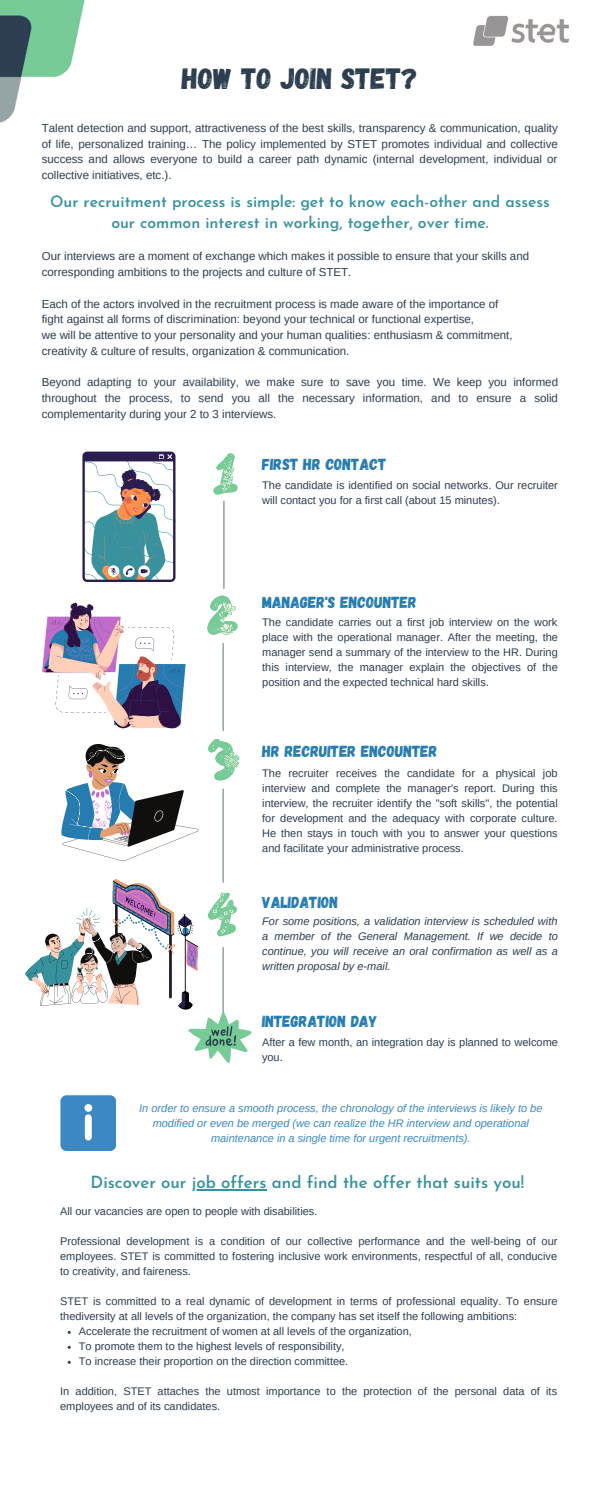
<style>
.page{position:relative;width:600px;height:1500px;background:#fff}
.page>*{position:absolute;margin:0;border:0;box-sizing:border-box;transform-origin:0 0}
.t1{font:29.3px "Gagalin";color:#2c3e50}
.t2{font:600 16.7px "Josefin Sans";color:#38929e}
.t3{font:16px "Gagalin";color:#267cb0}
.t4{font:600 15.7px/21.8px "Josefin Sans";color:#38929e;text-align:center}
.t5{font:11.5px/15.8px "Arimo";color:#2c3e50;text-align:justify}
.t6{font:11px/15px "Arimo";color:#2c3e50}
.t7{font:italic 11px/15px "Arimo";color:#3b88c3;text-align:center}
.t8{font:italic 11px/15px "Arimo";color:#2c3e50;text-align:justify}
</style>
<div class="page">
<img style="left:0;top:0;width:85px;height:123px">
<img style="left:473px;top:15px;width:96px;height:30px">
<svg style="left:82px;top:452px;width:94px;height:130px"></svg>
<svg style="left:213px;top:453px;width:25px;height:42px"></svg>
<svg style="left:207px;top:595px;width:31px;height:40px"></svg>
<svg style="left:42px;top:602px;width:144px;height:127px"></svg>
<hr style="left:223px;top:501px;width:2px;height:87px;background:#92a2a3">
<hr style="left:222px;top:643px;width:2px;height:87px;background:#92a2a3">
<hr style="left:222px;top:789px;width:2px;height:93px;background:#92a2a3">
<svg style="left:61px;top:739px;width:179px;height:122px"></svg>
<svg style="left:25px;top:879px;width:227px;height:184px"></svg>
<div style="left:60px;top:1095px;width:56px;height:56px;background:#3b88c3;border-radius:6px"></div>
<svg style="left:84px;top:1104px;width:8px;height:37px"></svg>
<hr style="left:192px;top:1189px;width:74px;height:2px;background:#38929e">
<p class="t1" style="left:182px;top:60px;width:238px">HOW TO JOIN STET?</p>
<p class="t5" style="left:42px;top:120px;width:518px">Talent detection and support, attractiveness of the best skills, transparency &amp; communication, quality of life, personalized training… The policy implemented by STET promotes individual and collective success and allows everyone to build a career path dynamic (internal development, individual or collective initiatives, etc.).</p>
<p class="t4" style="left:50px;top:192px;width:501px">Our recruitment process is simple: get to know each-other and assess our common interest in working, together, over time.</p>
<p class="t5" style="left:42px;top:249px;width:489px">Our interviews are a moment of exchange which makes it possible to ensure that your skills and</p>
<p class="t5" style="left:42px;top:264px;width:311px">corresponding ambitions to the projects and culture of STET.</p>
<p class="t5" style="left:42px;top:296px;width:458px">Each of the actors involved in the recruitment process is made aware of the importance of</p>
<p class="t5" style="left:42px;top:312px;width:434px">fight against all forms of discrimination: beyond your technical or functional expertise,</p>
<p class="t5" style="left:42px;top:327px;width:472px">we will be attentive to your personality and your human qualities: enthusiasm &amp; commitment,</p>
<p class="t5" style="left:42px;top:343px;width:309px">creativity &amp; culture of results, organization &amp; communication.</p>
<p class="t5" style="left:42px;top:375px;width:518px">Beyond adapting to your availability, we make sure to save you time. We keep you informed throughout the process, to send you all the necessary information, and to ensure a solid complementarity during your 2 to 3 interviews.</p>
<p class="t3" style="left:262px;top:454px;width:126px">FIRST HR CONTACT</p>
<p class="t6" style="left:262px;top:478px;width:297px">The candidate is identified on social networks. Our recruiter will contact you for a first call (about 15 minutes).</p>
<p class="t3" style="left:262px;top:592px;width:156px">MANAGER'S ENCOUNTER</p>
<p class="t6" style="left:262px;top:614px;width:297px;text-align:justify">The candidate carries out a first job interview on the work place with the operational manager. After the meeting, the manager send a summary of the interview to the HR. During this interview, the manager explain the objectives of the position and the expected technical hard skills.</p>
<p class="t3" style="left:262px;top:741px;width:177px">HR RECRUITER ENCOUNTER</p>
<p class="t6" style="left:262px;top:765px;width:297px;text-align:justify">The recruiter receives the candidate for a physical job interview and complete the manager's report. During this interview, the recruiter identify the "soft skills", the potential for development and the adequacy with corporate culture.<br>He then stays in touch with you to answer your questions and facilitate your administrative process.</p>
<p class="t3" style="left:262px;top:892px;width:77px">VALIDATION</p>
<p class="t8" style="left:262px;top:914px;width:297px">For some positions, a validation interview is scheduled with a member of the General Management. If we decide to continue, you will receive an oral confirmation as well as a written proposal by e-mail.</p>
<p class="t3" style="left:262px;top:1011px;width:117px">INTEGRATION DAY</p>
<p class="t6" style="left:262px;top:1035px;width:297px">After a few month, an integration day is planned to welcome you.</p>
<p class="t7" style="left:139px;top:1100px;width:405px">In order to ensure a smooth process, the chronology of the interviews is likely to be modified or even be merged (we can realize the HR interview and operational maintenance in a single time for urgent recruitments).</p>
<p class="t2" style="left:91px;top:1175px;width:435px">Discover our job offers and find the offer that suits you!</p>
<p class="t6" style="left:60px;top:1204px;width:259px">All our vacancies are open to people with disabilities.</p>
<p class="t6" style="left:60px;top:1234px;width:499px;text-align:justify">Professional development is a condition of our collective performance and the well-being of our employees. STET is committed to fostering inclusive work environments, respectful of all, conducive to creativity, and faireness.</p>
<p class="t6" style="left:60px;top:1294px;width:499px">STET is committed to a real dynamic of development in terms of professional equality. To ensure thediversity at all levels of the organization, the company has set itself the following ambitions:</p>
<p class="t6" style="left:79px;top:1324px;width:334px">Accelerate the recruitment of women at all levels of the organization,</p>
<p class="t6" style="left:79px;top:1339px;width:267px">To promote them to the highest levels of responsibility,</p>
<p class="t6" style="left:79px;top:1354px;width:271px">To increase their proportion on the direction committee.</p>
<p class="t6" style="left:60px;top:1384px;width:498px">In addition, STET attaches the utmost importance to the protection of the personal data of its employees and of its candidates.</p>
</div>
